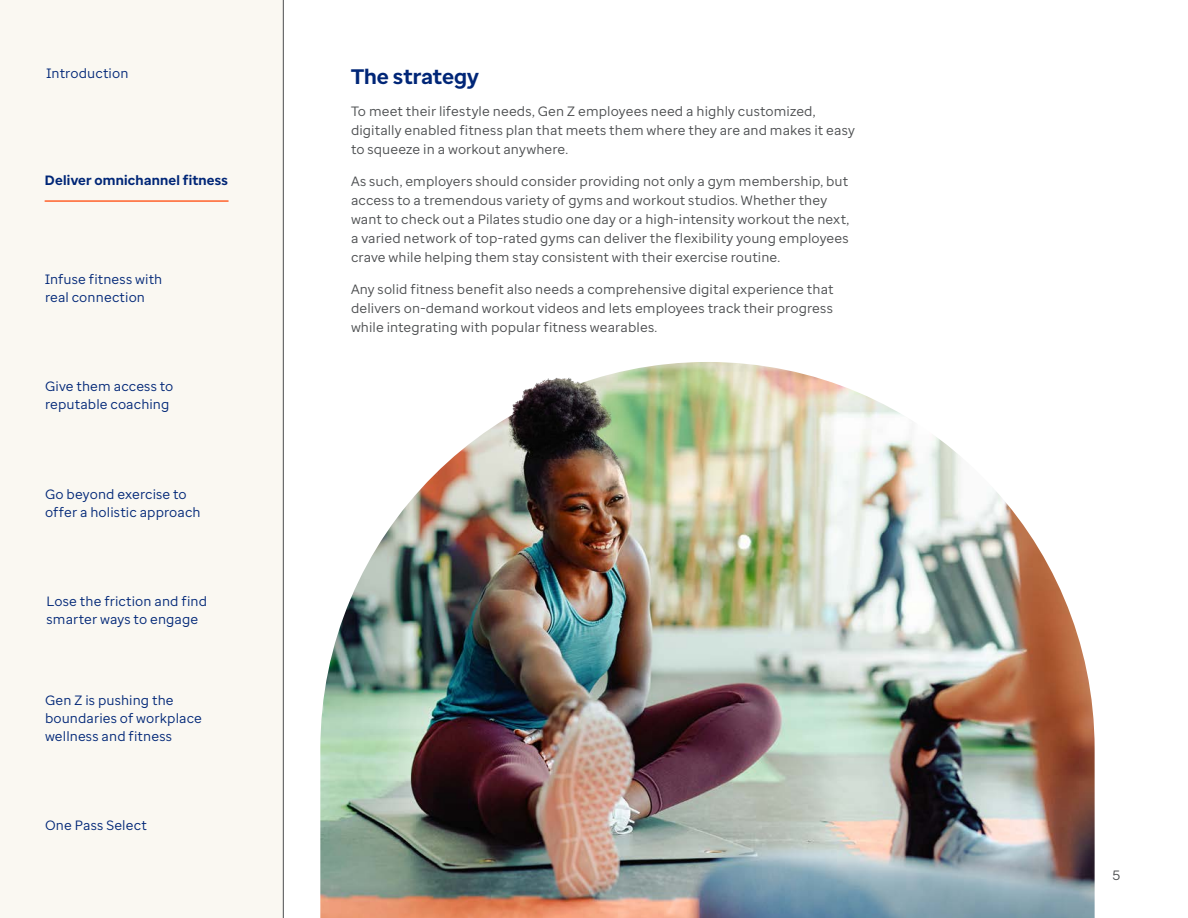
<style>
.page{position:relative;width:1188px;height:918px;background:#fff}
.page>*{position:absolute;margin:0;border:0;box-sizing:border-box;transform-origin:0 0}
.Body{font:700 21px "Optum Sans";letter-spacing:.005em;color:#002677}
.Body-2{font:13.5px/18.9px "Optum Sans";letter-spacing:.01em;color:#4b4d4f}
.t1{font:13.5px/18px "Optum Sans";letter-spacing:.01em;color:#002677}
.Headline{font:700 13.5px "Optum Sans";letter-spacing:.015em;color:#002677}
</style>
<div class="page">
<div style="left:0;top:0;width:283px;height:918px;background:#faf8f2"></div>
<hr style="left:283px;top:0;width:1px;height:918px;background:#4b4d4f">
<hr style="left:45px;top:200px;width:183px;height:2px;background:#ff612b">
<img style="left:320px;top:362px;width:775px;height:556px">
<img style="left:454px;top:362px;width:218px;height:97px">
<p class="t1" style="left:47px;top:64px;width:83px">Introduction</p>
<p class="Headline" style="left:45px;top:172px;width:185px">Deliver omnichannel fitness</p>
<p class="t1" style="left:45px;top:270px;width:119px">Infuse fitness with real connection</p>
<p class="t1" style="left:45px;top:377px;width:130px">Give them access to reputable coaching</p>
<p class="t1" style="left:45px;top:485px;width:157px">Go beyond exercise to offer a holistic approach</p>
<p class="t1" style="left:47px;top:592px;width:162px">Lose the friction and find smarter ways to engage</p>
<p class="t1" style="left:45px;top:691px;width:159px">Gen Z is pushing the boundaries of workplace wellness and fitness</p>
<p class="t1" style="left:45px;top:816px;width:103px">One Pass Select</p>
<p class="Body" style="left:351px;top:62px;width:130px">The strategy</p>
<p class="Body-2" style="left:351px;top:102px;width:505px">To meet their lifestyle needs, Gen Z employees need a highly customized, digitally enabled fitness plan that meets them where they are and makes it easy to squeeze in a workout anywhere.</p>
<p class="Body-2" style="left:351px;top:172px;width:500px">As such, employers should consider providing not only a gym membership, but access to a tremendous variety of gyms and workout studios. Whether they want to check out a Pilates studio one day or a high-intensity workout the next, a varied network of top-rated gyms can deliver the flexibility young employees crave while helping them stay consistent with their exercise routine.</p>
<p class="Body-2" style="left:351px;top:280px;width:484px;text-align:justify">Any solid fitness benefit also needs a comprehensive digital experience that delivers on-demand workout videos and lets employees track their progress while integrating with popular fitness wearables.</p>
<p class="Body-2" style="left:1113px;top:866px;width:9px">5</p>
</div>
